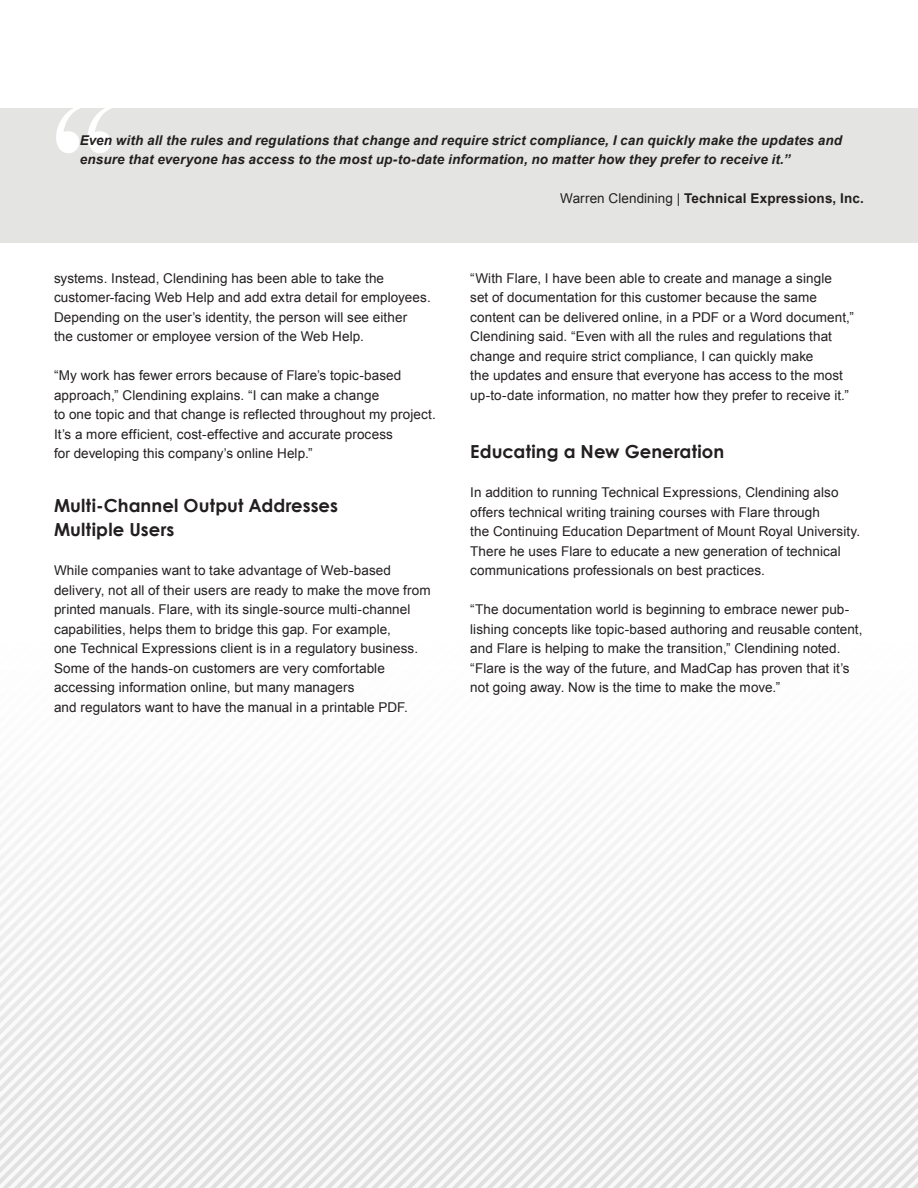
<style>
.page{position:relative;width:918px;height:1188px;background:#fff}
.page>*{position:absolute;margin:0;border:0;box-sizing:border-box;transform-origin:0 0}
.subhead{font:189px "Bask Old Face";color:#fff}
.subhead_2_lines{font:700 18px/23.9px "Century Gothic";letter-spacing:.005em;color:#231f20}
.subhead-2{font:700 18px "Century Gothic";letter-spacing:.005em;color:#231f20}
.t1{font:13.5px/19.5px "Arial";letter-spacing:.005em;color:#231f20}
.quote{font:italic 700 13.5px/19.5px "Arial";letter-spacing:.01em;color:#231f20}
.t2{font:700 13.5px "Arial";letter-spacing:.01em;color:#231f20}
.s1{font-weight:400}
</style>
<div class="page">
<img style="left:0;top:242px;width:918px;height:946px">
<div style="left:0;top:108px;width:918px;height:134px;background:#e4e5e2"></div>
<p class="subhead" style="left:48px;top:68px;width:78px">“</p>
<p class="quote" style="left:80px;top:130px;width:764px">Even with all the rules and regulations that change and require strict compliance, I can quickly make the updates and ensure that everyone has access to the most up-to-date information, no matter how they prefer to receive it.”</p>
<p class="t2" style="left:560px;top:189px;width:305px"><span class="s1">Warren Clendining |</span> Technical Expressions, Inc.</p>
<p class="t1" style="left:54px;top:268px;width:378px">systems. Instead, Clendining has been able to take the customer-facing Web Help and add extra detail for employees.<br>Depending on the user’s identity, the person will see either<br>the customer or employee version of the Web Help.</p>
<p class="t1" style="left:54px;top:366px;width:383px">“My work has fewer errors because of Flare’s topic-based approach,” Clendining explains. “I can make a change<br>to one topic and that change is reflected throughout my project.<br>It’s a more efficient, cost-effective and accurate process<br>for developing this company’s online Help.”</p>
<p class="subhead_2_lines" style="left:54px;top:493px;width:285px">Multi-Channel Output Addresses<br>Multiple Users</p>
<p class="t1" style="left:54px;top:561px;width:378px">While companies want to take advantage of Web-based delivery, not all of their users are ready to make the move from printed manuals. Flare, with its single-source multi-channel capabilities, helps them to bridge this gap. For example,<br>one Technical Expressions client is in a regulatory business.<br>Some of the hands-on customers are very comfortable accessing information online, but many managers<br>and regulators want to have the manual in a printable PDF.</p>
<p class="t1" style="left:470px;top:268px;width:385px">“With Flare, I have been able to create and manage a single<br>set of documentation for this customer because the same content can be delivered online, in a PDF or a Word document,” Clendining said. “Even with all the rules and regulations that change and require strict compliance, I can quickly make<br>the updates and ensure that everyone has access to the most up-to-date information, no matter how they prefer to receive it.”</p>
<p class="subhead-2" style="left:470px;top:438px;width:255px">Educating a New Generation</p>
<p class="t1" style="left:470px;top:483px;width:392px">In addition to running Technical Expressions, Clendining also offers technical writing training courses with Flare through<br>the Continuing Education Department of Mount Royal University.<br>There he uses Flare to educate a new generation of technical communications professionals on best practices.</p>
<p class="t1" style="left:470px;top:600px;width:394px">“The documentation world is beginning to embrace newer pub&shy;lishing concepts like topic-based authoring and reusable content, and Flare is helping to make the transition,” Clendining noted. “Flare is the way of the future, and MadCap has proven that it’s not going away. Now is the time to make the move.”</p>
</div>
